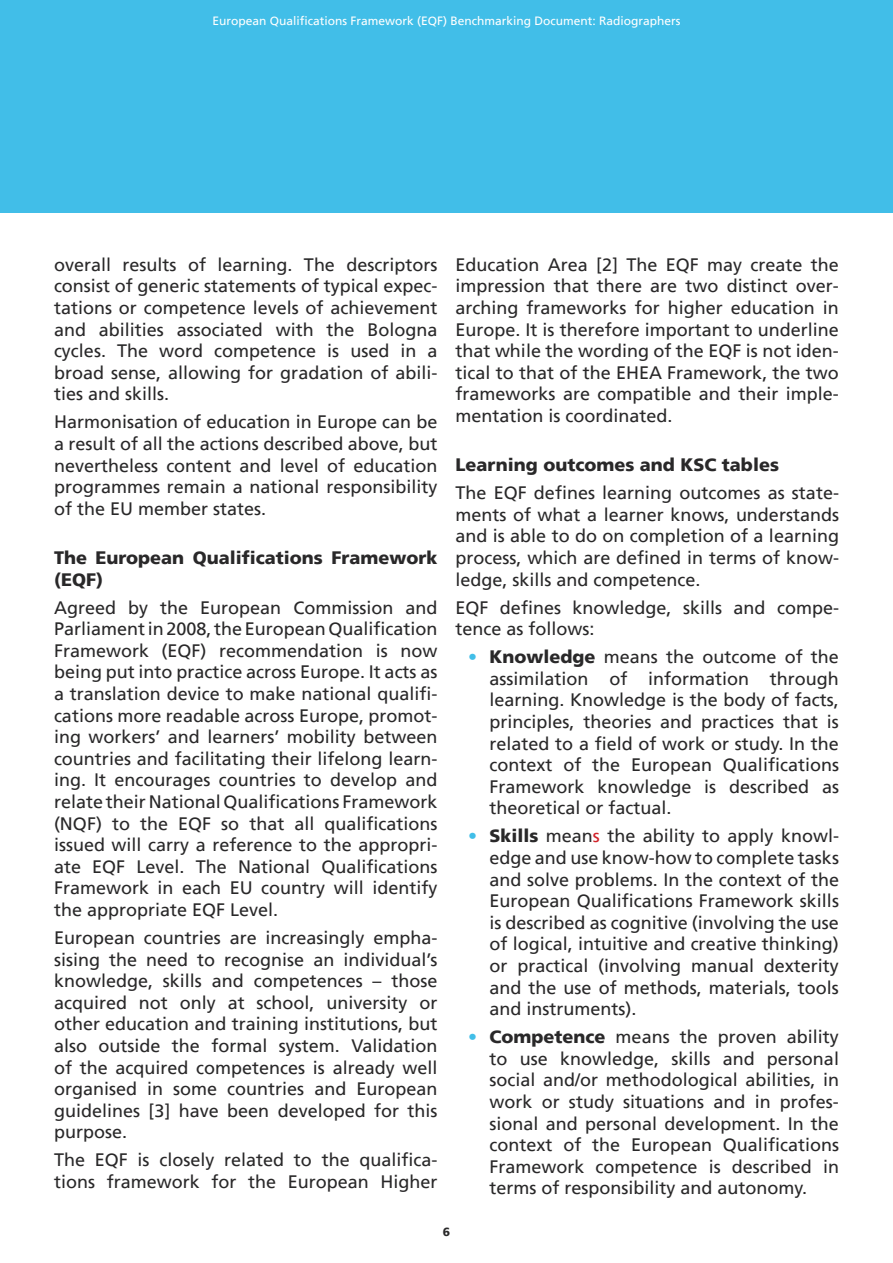
<style>
.page{position:relative;width:893px;height:1263px;background:#fff}
.page>*{position:absolute;margin:0;border:0;box-sizing:border-box;transform-origin:0 0}
.t1{font:18px/21.6px "Frutiger LT";color:#292829;text-align:justify}
.t2{font:900 18px/21.6px "Frutiger LT";color:#292829}
.t3{font:12px "Frutiger LT";color:#fff}
.t4{font:900 12px "Frutiger LT";color:#292829}
.s1{color:#41bee8}
.s2{font-weight:900}
.s3{color:#d2232a}
</style>
<div class="page">
<div style="left:0;top:0;width:893px;height:213px;background:#41bee8"></div>
<p class="t3" style="left:212px;top:14px;width:470px">European Qualifications Framework (EQF) Benchmarking Document: Radiographers</p>
<p class="t1" style="left:54px;top:254px;width:385px">overall results of learning. The descriptors consist of generic statements of typical expec&shy;tations or competence levels of achievement and abilities associated with the Bologna cycles. The word competence is used in a broad sense, allowing for gradation of abili&shy;ties and skills.</p>
<p class="t1" style="left:54px;top:411px;width:385px">Harmonisation of education in Europe can be a result of all the actions described above, but nevertheless content and level of education programmes remain a national responsibility of the EU member states.</p>
<p class="t2" style="left:54px;top:547px;width:385px">The European Qualifications Framework (EQF)</p>
<p class="t1" style="left:54px;top:597px;width:385px">Agreed by the European Commission and Parliament in 2008, the European Qualification Framework (EQF) recommendation is now being put into practice across Europe. It acts as a translation device to make national qualifi&shy;cations more readable across Europe, promot&shy;ing workers’ and learners’ mobility between countries and facilitating their lifelong learn&shy;ing. It encourages countries to develop and relate their National Qualifications Framework (NQF) to the EQF so that all qualifications issued will carry a reference to the appropri&shy;ate EQF Level. The National Qualifications Framework in each EU country will identify the appropriate EQF Level.</p>
<p class="t1" style="left:54px;top:927px;width:385px">European countries are increasingly empha&shy;sising the need to recognise an individual’s knowledge, skills and competences – those acquired not only at school, university or other education and training institutions, but also outside the formal system. Validation of the acquired competences is already well organised in some countries and European guidelines [3] have been developed for this purpose.</p>
<p class="t1" style="left:54px;top:1149px;width:385px">The EQF is closely related to the qualifica&shy;tions framework for the European Higher</p>
<p class="t1" style="left:455px;top:254px;width:385px">Education Area [2] The EQF may create the impression that there are two distinct over&shy;arching frameworks for higher education in Europe. It is therefore important to underline that while the wording of the EQF is not iden&shy;tical to that of the EHEA Framework, the two frameworks are compatible and their imple&shy;mentation is coordinated.</p>
<p class="t2" style="left:455px;top:454px;width:325px">Learning outcomes and KSC tables</p>
<p class="t1" style="left:455px;top:482px;width:385px">The EQF defines learning outcomes as state&shy;ments of what a learner knows, understands and is able to do on completion of a learning process, which are defined in terms of know&shy;ledge, skills and competence.</p>
<p class="t1" style="left:455px;top:597px;width:385px">EQF defines knowledge, skills and compe&shy;tence as follows:</p>
<p class="t1" style="left:489px;top:646px;width:351px;text-indent:-21px"><span class="s1">•</span> <span class="s2">Knowledge</span> means the outcome of the assimilation of information through learning. Knowledge is the body of facts, principles, theories and practices that is related to a field of work or study. In the context of the European Qualifications Framework knowledge is described as theoretical or factual.</p>
<p class="t1" style="left:489px;top:825px;width:351px;text-indent:-21px"><span class="s1">•</span> <span class="s2">Skills</span> mean<span class="s3">s</span> the ability to apply knowl&shy;edge and use know-how to complete tasks and solve problems. In the context of the European Qualifications Framework skills is described as cognitive (involving the use of logical, intuitive and creative thinking) or practical (involving manual dexterity and the use of methods, materials, tools and instruments).</p>
<p class="t1" style="left:489px;top:1026px;width:351px;text-indent:-21px"><span class="s1">•</span> <span class="s2">Competence</span> means the proven ability to use knowledge, skills and personal social and/or methodological abilities, in work or study situations and in profes&shy;sional and personal development. In the context of the European Qualifications Framework competence is described in terms of responsibility and autonomy.</p>
<p class="t4" style="left:443px;top:1224px;width:9px">6</p>
</div>
